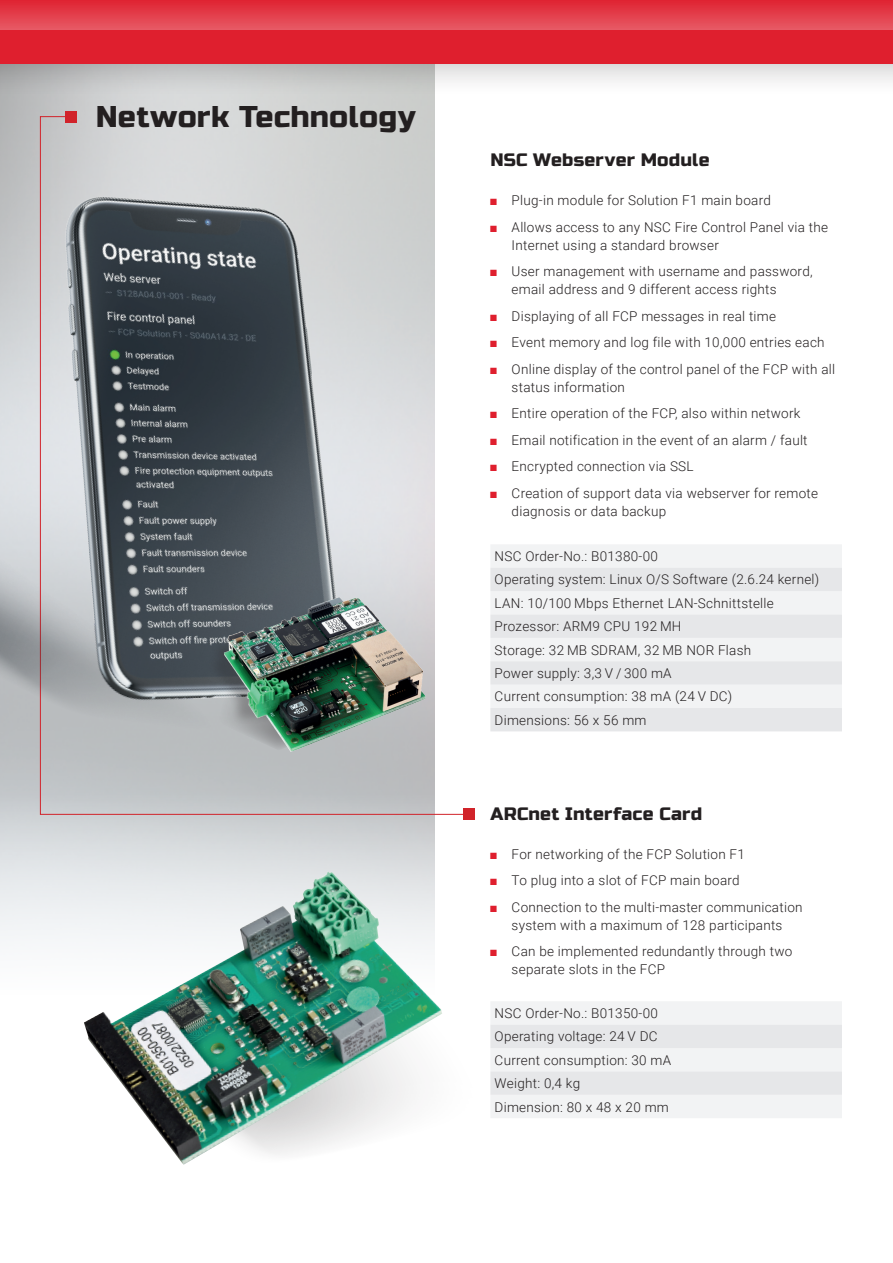
<style>
.page{position:relative;width:893px;height:1263px;background:#fff}
.page>*{position:absolute;margin:0;border:0;box-sizing:border-box;transform-origin:0 0}
.t1{font:30px "Russo One";letter-spacing:.01em;color:#231f20}
.t2{font:18px "Russo One";letter-spacing:.01em;color:#231f20}
.t3{font:300 13.5px/23.4px "Roboto";letter-spacing:.02em;color:#231f20}
.s1{font-family:"Arial Narrow";font-weight:400;color:#df1f2e}
</style>
<div class="page">
<svg style="left:40px;top:116px;width:423px;height:699px"></svg>
<img style="left:84px;top:871px;width:358px;height:293px">
<img style="left:0;top:179px;width:365px;height:570px">
<svg style="left:490px;top:1002px;width:352px;height:116px"></svg>
<div style="left:491px;top:545px;width:351px;height:23px;background:#f2f3f4"></div>
<svg style="left:490px;top:568px;width:352px;height:163px;fill:#e6e7e9"></svg>
<div style="left:65px;top:111px;width:12px;height:12px;background:#d1232a"></div>
<div style="left:463px;top:808px;width:12px;height:12px;background:#d1232a"></div>
<svg style="left:170px;top:663px;width:32px;height:87px;background:#93989c"></svg>
<img style="left:435px;top:584px;width:11px;height:124px">
<img style="left:202px;top:584px;width:233px;height:180px">
<svg style="left:0;top:63px;width:893px;height:43px"></svg>
<div style="left:0;top:0;width:893px;height:63px;background:#df1f2e"></div>
<div style="left:0;top:0;width:893px;height:30px;background:linear-gradient(to bottom,#df2332,#e75864)"></div>
<h1 class="t1" style="left:96px;top:100px;width:321px">Network Technology</h1>
<h2 class="t2" style="left:490px;top:149px;width:221px">NSC Webserver Module</h2>
<p class="t3" style="left:490px;top:188px;width:282px"><span class="s1">■</span> Plug-in module for Solution F1 main board</p>
<p class="t3" style="left:512px;top:217px;width:318px;line-height:18px;text-indent:-21px"><span class="s1">■</span> Allows access to any NSC Fire Control Panel via the<br>Internet using a standard browser</p>
<p class="t3" style="left:512px;top:262px;width:303px;line-height:18px;text-indent:-21px"><span class="s1">■</span> User management with username and password, email address and 9 different access rights</p>
<p class="t3" style="left:490px;top:304px;width:287px"><span class="s1">■</span> Displaying of all FCP messages in real time</p>
<p class="t3" style="left:490px;top:330px;width:336px"><span class="s1">■</span> Event memory and log file with 10,000 entries each</p>
<p class="t3" style="left:512px;top:359px;width:325px;line-height:18px;text-indent:-21px"><span class="s1">■</span> Online display of the control panel of the FCP with all status information</p>
<p class="t3" style="left:490px;top:401px;width:312px"><span class="s1">■</span> Entire operation of the FCP, also within network</p>
<p class="t3" style="left:490px;top:428px;width:319px"><span class="s1">■</span> Email notification in the event of an alarm / fault</p>
<p class="t3" style="left:490px;top:454px;width:205px"><span class="s1">■</span> Encrypted connection via SSL</p>
<p class="t3" style="left:512px;top:483px;width:308px;line-height:18px;text-indent:-21px"><span class="s1">■</span> Creation of support data via webserver for remote diagnosis or data backup</p>
<p class="t3" style="left:495px;top:544px;width:326px">NSC Order-No.: B01380-00<br>Operating system: Linux O/S Software (2.6.24 kernel)<br>LAN: 10/100 Mbps Ethernet LAN-Schnittstelle Prozessor: ARM9 CPU 192 MH<br>Storage: 32 MB SDRAM, 32 MB NOR Flash<br>Power supply: 3,3 V / 300 mA<br>Current consumption: 38 mA (24 V DC)<br>Dimensions: 56 x 56 mm</p>
<h2 class="t2" style="left:490px;top:803px;width:213px">ARCnet Interface Card</h2>
<p class="t3" style="left:490px;top:842px;width:256px"><span class="s1">■</span> For networking of the FCP Solution F1</p>
<p class="t3" style="left:490px;top:868px;width:251px"><span class="s1">■</span> To plug into a slot of FCP main board</p>
<p class="t3" style="left:490px;top:897px;width:314px;line-height:18px;text-align:center"><span class="s1">■</span> Connection to the multi-master communication system with a maximum of 128 participants</p>
<p class="t3" style="left:512px;top:942px;width:282px;line-height:18px;text-indent:-21px"><span class="s1">■</span> Can be implemented redundantly through two separate slots in the FCP</p>
<p class="t3" style="left:495px;top:1001px;width:178px">NSC Order-No.: B01350-00<br>Operating voltage: 24 V DC<br>Current consumption: 30 mA<br>Weight: 0,4 kg<br>Dimension: 80 x 48 x 20 mm</p>
</div>
